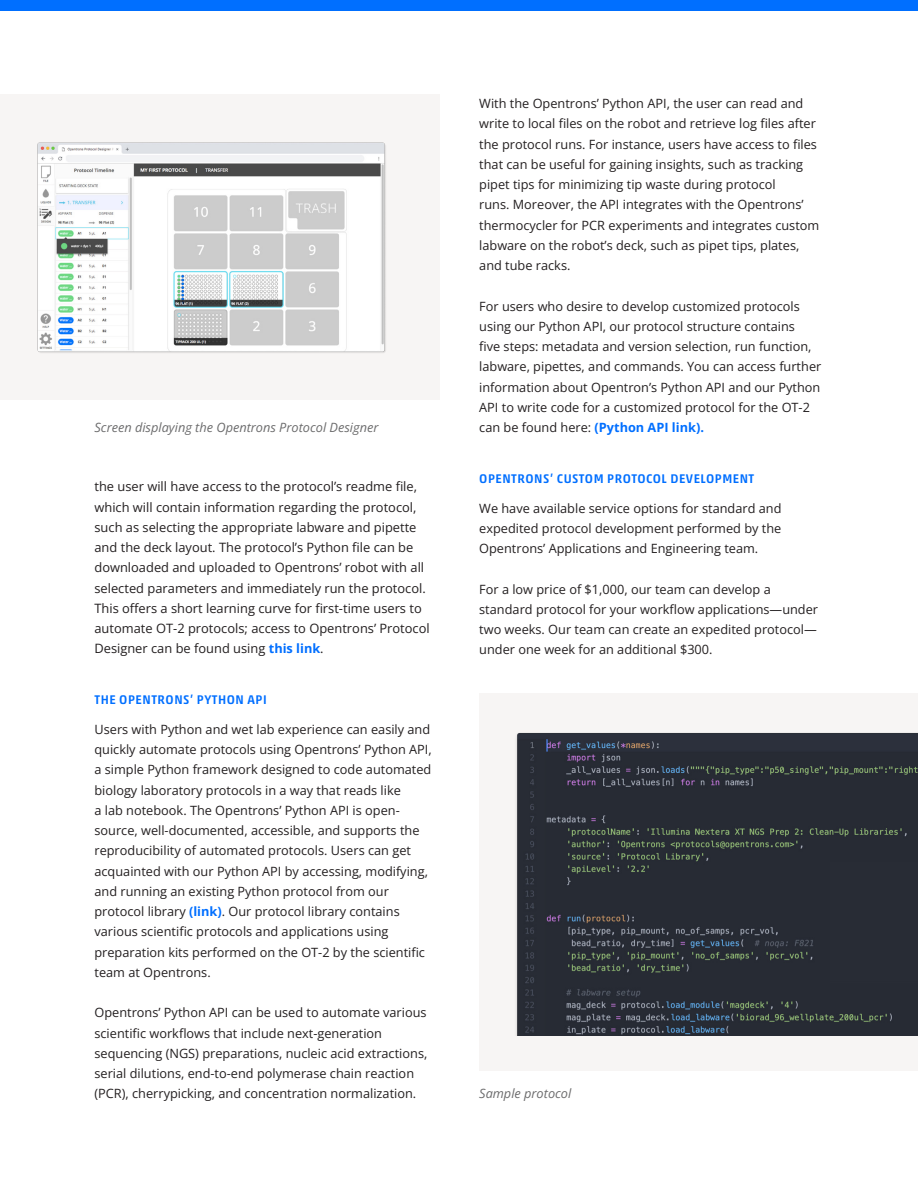
<style>
.page{position:relative;width:918px;height:1188px;background:#fff}
.page>*{position:absolute;margin:0;border:0;box-sizing:border-box;transform-origin:0 0}
.t1{font:12.9px/20.2px "Open Sans";color:#231f20}
.t2{font:12.75px/20.2px "Open Sans";color:#231f20}
.t3{font:italic 12.75px "Open Sans";color:#6c6c6d}
.t4{font:500 12.75px "Akko Pro";letter-spacing:.04em;color:#006fff}
.s1{font-weight:700;font-size:12.75px;color:#006fff}
.s2{font-weight:700;color:#006fff}
</style>
<div class="page">
<div style="left:0;top:0;width:918px;height:11px;background:#006fff"></div>
<div style="left:0;top:94px;width:440px;height:306px;background:#f7f5f4"></div>
<div style="left:479px;top:693px;width:439px;height:378px;background:#f7f5f4"></div>
<img style="left:516px;top:733px;width:402px;height:302px">
<img style="left:38px;top:143px;width:348px;height:210px">
<p class="t3" style="left:94px;top:419px;width:286px">Screen displaying the Opentrons Protocol Designer</p>
<p class="t1" style="left:94px;top:476px;width:337px">the user will have access to the protocol’s readme file, which will contain information regarding the protocol, such as selecting the appropriate labware and pipette and the deck layout. The protocol’s Python file can be downloaded and uploaded to Opentrons’ robot with all selected parameters and immediately run the protocol.<br>This offers a short learning curve for first-time users to automate OT-2 protocols; access to Opentrons’ Protocol Designer can be found using <span class="s1">this link</span>.</p>
<p class="t4" style="left:94px;top:692px;width:174px">THE OPENTRONS’ PYTHON API</p>
<p class="t2" style="left:94px;top:719px;width:339px">Users with Python and wet lab experience can easily and quickly automate protocols using Opentrons’ Python API, a simple Python framework designed to code automated biology laboratory protocols in a way that reads like<br>a lab notebook. The Opentrons’ Python API is open&shy;source, well-documented, accessible, and supports the reproducibility of automated protocols. Users can get acquainted with our Python API by accessing, modifying, and running an existing Python protocol from our protocol library <span class="s2">(link)</span>. Our protocol library contains various scientific protocols and applications using preparation kits performed on the OT-2 by the scientific team at Opentrons.</p>
<p class="t2" style="left:94px;top:1002px;width:334px">Opentrons’ Python API can be used to automate various scientific workflows that include next-generation sequencing (NGS) preparations, nucleic acid extractions, serial dilutions, end-to-end polymerase chain reaction (PCR), cherrypicking, and concentration normalization.</p>
<p class="t2" style="left:479px;top:93px;width:342px">With the Opentrons’ Python API, the user can read and write to local files on the robot and retrieve log files after the protocol runs. For instance, users have access to files that can be useful for gaining insights, such as tracking pipet tips for minimizing tip waste during protocol<br>runs. Moreover, the API integrates with the Opentrons’ thermocycler for PCR experiments and integrates custom labware on the robot’s deck, such as pipet tips, plates, and tube racks.</p>
<p class="t2" style="left:479px;top:296px;width:344px">For users who desire to develop customized protocols using our Python API, our protocol structure contains<br>five steps: metadata and version selection, run function, labware, pipettes, and commands. You can access further information about Opentron’s Python API and our Python API to write code for a customized protocol for the OT-2 can be found here: <span class="s2">(Python API link).</span></p>
<p class="t4" style="left:479px;top:470px;width:277px">OPENTRONS’ CUSTOM PROTOCOL DEVELOPMENT</p>
<p class="t2" style="left:479px;top:498px;width:304px;text-align:justify">We have available service options for standard and expedited protocol development performed by the Opentrons’ Applications and Engineering team.</p>
<p class="t2" style="left:479px;top:579px;width:340px">For a low price of $1,000, our team can develop a standard protocol for your workflow applications—under two weeks. Our team can create an expedited protocol— under one week for an additional $300.</p>
<p class="t3" style="left:479px;top:1085px;width:94px">Sample protocol</p>
</div>
